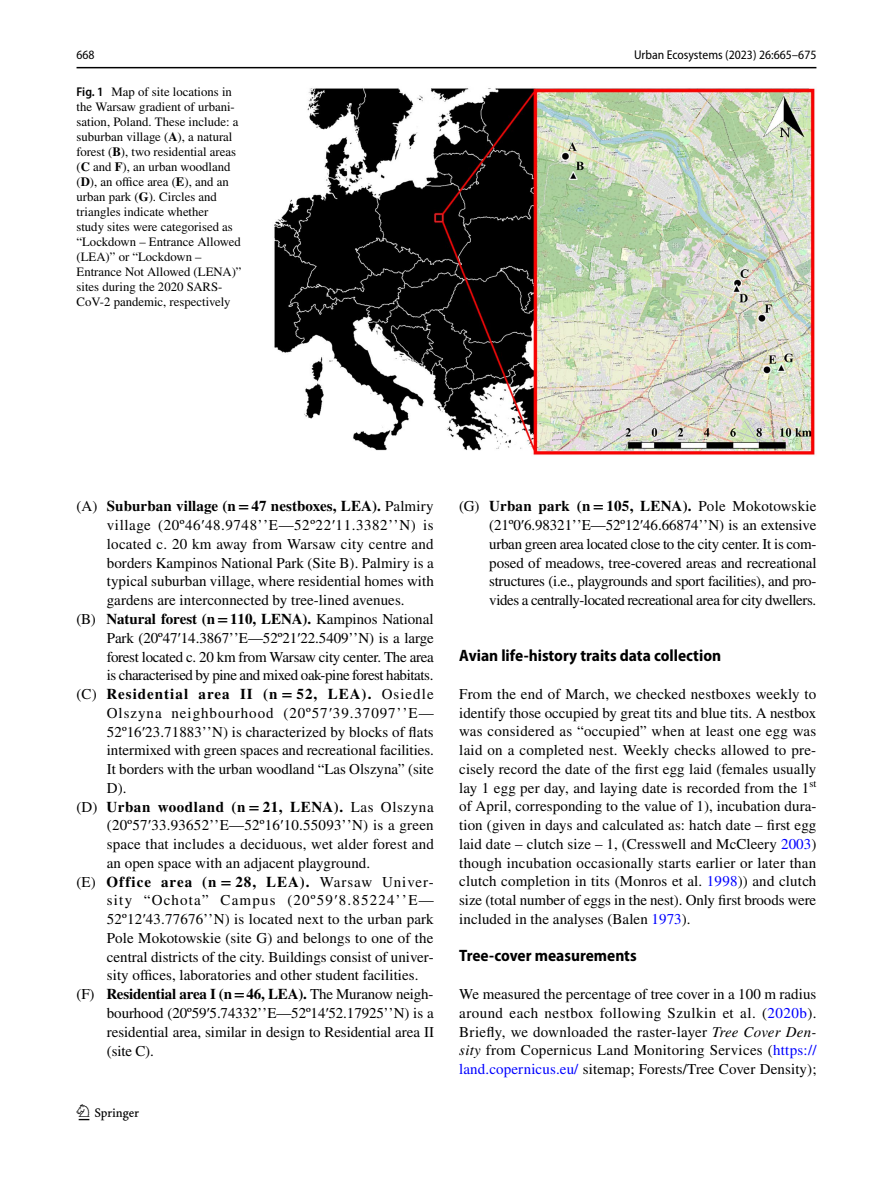
<style>
.page{position:relative;width:893px;height:1187px;background:#fff}
.page>*{position:absolute;margin:0;border:0;box-sizing:border-box;transform-origin:0 0}
.t1{font:22.5px "Springnew Regular 2";color:#000}
.t2{font:700 semi-condensed 16.5px "Myriad Pro";color:#000}
.t3{font:15px/18.8px "STIX";letter-spacing:.005em;color:#000;text-align:justify}
.t4{font:700 15px "STIX";letter-spacing:.005em;color:#000}
.t5{font:15px "STIX";letter-spacing:-.03em;color:#000}
.t6{font:15px "STIX";letter-spacing:-.02em;color:#000}
.t7{font:15px "STIX";letter-spacing:.04em;color:#000}
.t8{font:15px "STIX";letter-spacing:.065em;color:#000}
.t9{font:700 15px "STIX";letter-spacing:.07em;color:#000}
.t10{font:700 15px "STIX";letter-spacing:.04em;color:#000}
.t11{font:700 15px "STIX";letter-spacing:.065em;color:#000}
.t12{font:15px "STIX";letter-spacing:.08em;color:#000}
.t13{font:12.75px/15px "STIX";color:#000}
.t14{font:semi-condensed 12.75px "Myriad Pro";color:#000}
.s1{font-family:"Myriad Pro";font-weight:600;font-stretch:semi-condensed}
.s2{font-weight:700}
.s3{font-weight:400}
.s4{font-family:"Times New Roman"}
.s5{color:#00f}
.s6{font-style:italic}
</style>
<div class="page">
<hr style="left:77px;top:67px;width:739px;height:1px;background:#000">
<img style="left:274px;top:88px;width:541px;height:368px">
<p class="t14" style="left:77px;top:48px;width:20px">668</p>
<p class="t14" style="left:634px;top:48px;width:184px">Urban Ecosystems (2023) 26:665–675</p>
<p class="t13" style="left:77px;top:85px;width:167px"><span class="s1">Fig. 1</span> Map of site locations in the Warsaw gradient of urbani&shy;sation, Poland. These include: a suburban village (<span class="s2">A</span>), a natural forest (<span class="s2">B</span>), two residential areas (<span class="s2">C</span> and <span class="s2">F</span>), an urban woodland (<span class="s2">D</span>), an office area (<span class="s2">E</span>), and an urban park (<span class="s2">G</span>). Circles and triangles indicate whether<br>study sites were categorised as “Lockdown – Entrance Allowed (LEA)” or “Lockdown –<br>Entrance Not Allowed (LENA)” sites during the 2020 SARS-<br>CoV-2 pandemic, respectively</p>
<p class="t4" style="left:77px;top:497px;width:359px"><span class="s3">(A)</span> Suburban village (n=47 nestboxes, LEA). <span class="s3">Palmiry</span></p>
<p class="t7" style="left:107px;top:515px;width:328px">village (20º46<span class="s4">′</span>48.9748’’E—52º22<span class="s4">′</span>11.3382’’N) is</p>
<p class="t3" style="left:107px;top:535px;width:328px">located c. 20 km away from Warsaw city centre and</p>
<p class="t3" style="left:107px;top:554px;width:328px">borders Kampinos National Park (Site B). Palmiry is a</p>
<p class="t3" style="left:107px;top:573px;width:329px">typical suburban village, where residential homes with</p>
<p class="t3" style="left:107px;top:591px;width:299px">gardens are interconnected by tree-lined avenues.</p>
<p class="t4" style="left:77px;top:610px;width:358px"><span class="s3">(B)</span> Natural forest (n=110, LENA). <span class="s3">Kampinos National</span></p>
<p class="t3" style="left:107px;top:629px;width:328px">Park (20º47<span class="s4">′</span>14.3867’’E—52º21<span class="s4">′</span>22.5409’’N) is a large</p>
<p class="t6" style="left:107px;top:646px;width:328px">forest located c. 20 km from Warsaw city center. The area</p>
<p class="t5" style="left:107px;top:665px;width:328px">is characterised by pine and mixed oak-pine forest habitats.</p>
<p class="t9" style="left:77px;top:685px;width:359px"><span class="s3">(C)</span> Residential area II (n = 52, LEA). <span class="s3">Osiedle</span></p>
<p class="t8" style="left:107px;top:702px;width:328px">Olszyna neighbourhood (20º57<span class="s4">′</span>39.37097’’E—</p>
<p class="t3" style="left:107px;top:723px;width:328px">52º16<span class="s4">′</span>23.71883’’N) is characterized by blocks of flats</p>
<p class="t3" style="left:107px;top:741px;width:328px">intermixed with green spaces and recreational facilities.</p>
<p class="t3" style="left:107px;top:760px;width:328px">It borders with the urban woodland “Las Olszyna” (site</p>
<p class="t3" style="left:107px;top:779px;width:21px">D).</p>
<p class="t10" style="left:77px;top:797px;width:359px"><span class="s3">(D)</span> Urban woodland (n = 21, LENA). <span class="s3">Las Olszyna</span></p>
<p class="t3" style="left:107px;top:816px;width:328px">(20º57<span class="s4">′</span>33.93652’’E—52º16<span class="s4">′</span>10.55093’’N) is a green</p>
<p class="t3" style="left:107px;top:835px;width:328px">space that includes a deciduous, wet alder forest and</p>
<p class="t3" style="left:107px;top:854px;width:265px">an open space with an adjacent playground.</p>
<p class="t11" style="left:77px;top:872px;width:359px"><span class="s3">(E)</span> Office area (n = 28, LEA). <span class="s3">Warsaw Univer-</span></p>
<p class="t12" style="left:107px;top:890px;width:328px">sity “Ochota” Campus (20º59<span class="s4">′</span>8.85224’’E—</p>
<p class="t3" style="left:107px;top:910px;width:328px">52º12<span class="s4">′</span>43.77676’’N) is located next to the urban park</p>
<p class="t3" style="left:107px;top:929px;width:328px">Pole Mokotowskie (site G) and belongs to one of the</p>
<p class="t3" style="left:107px;top:948px;width:328px">central districts of the city. Buildings consist of univer-</p>
<p class="t3" style="left:107px;top:966px;width:313px">sity offices, laboratories and other student facilities.</p>
<p class="t4" style="left:77px;top:985px;width:359px"><span class="s3">(F)</span> Residential area I (n=46, LEA). <span class="s3">The Muranow neigh-</span></p>
<p class="t3" style="left:107px;top:1004px;width:328px">bourhood (20º59<span class="s4">′</span>5.74332’’E—52º14<span class="s4">′</span>52.17925’’N) is a</p>
<p class="t3" style="left:107px;top:1023px;width:329px">residential area, similar in design to Residential area II</p>
<p class="t3" style="left:107px;top:1041px;width:48px">(site C).</p>
<h1 class="t1" style="left:79px;top:1104px;width:62px">1 3</h1>
<p class="t3" style="left:489px;top:498px;width:329px;text-indent:-30px">(G) <span class="s2">Urban park (n = 105, LENA).</span> Pole Mokotowskie (21º0<span class="s4">′</span>6.98321’’E—52º12<span class="s4">′</span>46.66874’’N) is an extensive urban green area located close to the city center. It is com&shy;posed of meadows, tree-covered areas and recreational structures (i.e., playgrounds and sport facilities), and pro&shy;vides a centrally-located recreational area for city dwellers.</p>
<p class="t2" style="left:459px;top:646px;width:263px">Avian life‑history traits data collection</p>
<p class="t3" style="left:459px;top:685px;width:359px">From the end of March, we checked nestboxes weekly to identify those occupied by great tits and blue tits. A nestbox was considered as “occupied” when at least one egg was laid on a completed nest. Weekly checks allowed to pre&shy;cisely record the date of the first egg laid (females usually lay 1 egg per day, and laying date is recorded from the 1<sup>st </sup>of April, corresponding to the value of 1), incubation dura&shy;tion (given in days and calculated as: hatch date – first egg laid date – clutch size – 1, (Cresswell and McCleery <span class="s5">2003</span>) though incubation occasionally starts earlier or later than clutch completion in tits (Monros et al. <span class="s5">1998</span>)) and clutch size (total number of eggs in the nest). Only first broods were included in the analyses (Balen <span class="s5">1973</span>).</p>
<p class="t2" style="left:459px;top:946px;width:179px">Tree‑cover measurements</p>
<p class="t3" style="left:459px;top:985px;width:359px">We measured the percentage of tree cover in a 100 m radius around each nestbox following Szulkin et al. (<span class="s5">2020b</span>).<br>Briefly, we downloaded the raster-layer <span class="s6">Tree Cover Den&shy;sity</span> from Copernicus Land Monitoring Services (<span class="s5">https:// land.copernicus.eu/</span> sitemap; Forests/Tree Cover Density);</p>
</div>
